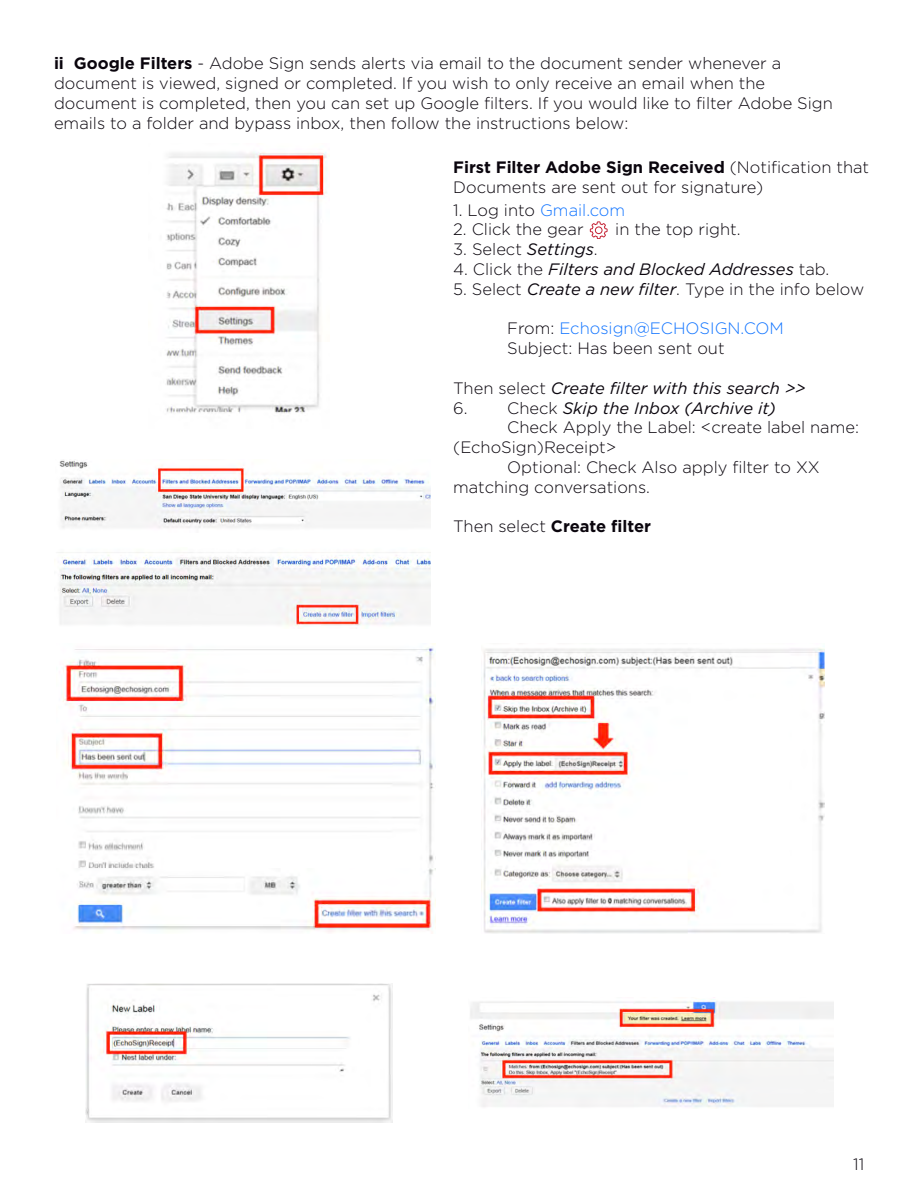
<style>
.page{position:relative;width:918px;height:1188px;background:#fff}
.page>*{position:absolute;margin:0;border:0;box-sizing:border-box;transform-origin:0 0}
.t1{font:300 16.5px/19.8px "Gotham";color:#0a050d}
.t2{font:italic 16.5px "Gotham";color:#0a050d}
.t3{font:300 16.5px "Gotham";color:#1275ff}
.t4{font:700 16.5px "Gotham";color:#0a050d}
.s1{font-weight:700}
.s2{color:#1275ff}
.s3{font-weight:400;font-style:italic}
.s4{font-weight:300;font-style:normal}
.s5{color:#0a050d}
.s6{font-weight:300}
</style>
<div class="page">
<svg style="left:590px;top:221px;width:18px;height:18px"></svg>
<img style="left:166px;top:152px;width:164px;height:261px">
<img style="left:58px;top:552px;width:373px;height:75px">
<img style="left:59px;top:460px;width:372px;height:68px">
<img style="left:481px;top:648px;width:343px;height:286px">
<img style="left:61px;top:644px;width:374px;height:288px">
<img style="left:470px;top:997px;width:363px;height:111px">
<img style="left:86px;top:984px;width:307px;height:138px">
<p class="t1" style="left:54px;top:53px;width:729px"><span class="s1">ii Google Filters</span> - Adobe Sign sends alerts via email to the document sender whenever a</p>
<p class="t1" style="left:54px;top:73px;width:713px">document is viewed, signed or completed. If you wish to only receive an email when the</p>
<p class="t1" style="left:54px;top:93px;width:780px">document is completed, then you can set up Google filters. If you would like to filter Adobe Sign</p>
<p class="t1" style="left:54px;top:113px;width:576px">emails to a folder and bypass inbox, then follow the instructions below:</p>
<p class="t1" style="left:453px;top:157px;width:417px"><span class="s1">First Filter Adobe Sign Received</span> (Notification that<br>Documents are sent out for signature)</p>
<p class="t1" style="left:453px;top:200px;width:174px">1. Log into <span class="s2">Gmail.com</span></p>
<p class="t1" style="left:453px;top:219px;width:132px">2. Click the gear</p>
<p class="t1" style="left:615px;top:219px;width:127px">in the top right.</p>
<p class="t1" style="left:453px;top:239px;width:146px">3. Select <span class="s3">Settings</span>.</p>
<p class="t2" style="left:453px;top:259px;width:378px"><span class="s4">4. Click the</span> Filters and Blocked Addresses <span class="s4">tab.</span></p>
<p class="t1" style="left:453px;top:279px;width:413px">5. Select <span class="s3">Create a new filter</span>. Type in the info below</p>
<p class="t3" style="left:507px;top:320px;width:278px"><span class="s5">From:</span> Echosign@ECHOSIGN.COM</p>
<p class="t1" style="left:507px;top:338px;width:219px">Subject: Has been sent out</p>
<p class="t2" style="left:453px;top:377px;width:354px"><span class="s4">Then select</span> Create filter with this search &gt;&gt;</p>
<p class="t1" style="left:453px;top:398px;width:16px">6.</p>
<p class="t2" style="left:507px;top:397px;width:270px"><span class="s4">Check</span> Skip the Inbox (Archive it)</p>
<p class="t1" style="left:453px;top:417px;width:407px;text-indent:54px">Check Apply the Label: &lt;create label name: (EchoSign)Receipt&gt;</p>
<p class="t1" style="left:453px;top:457px;width:368px;text-indent:54px">Optional: Check Also apply filter to XX matching conversations.</p>
<p class="t4" style="left:453px;top:517px;width:199px"><span class="s6">Then select</span> Create filter</p>
<p class="t1" style="left:853px;top:1154px;width:13px">11</p>
</div>
